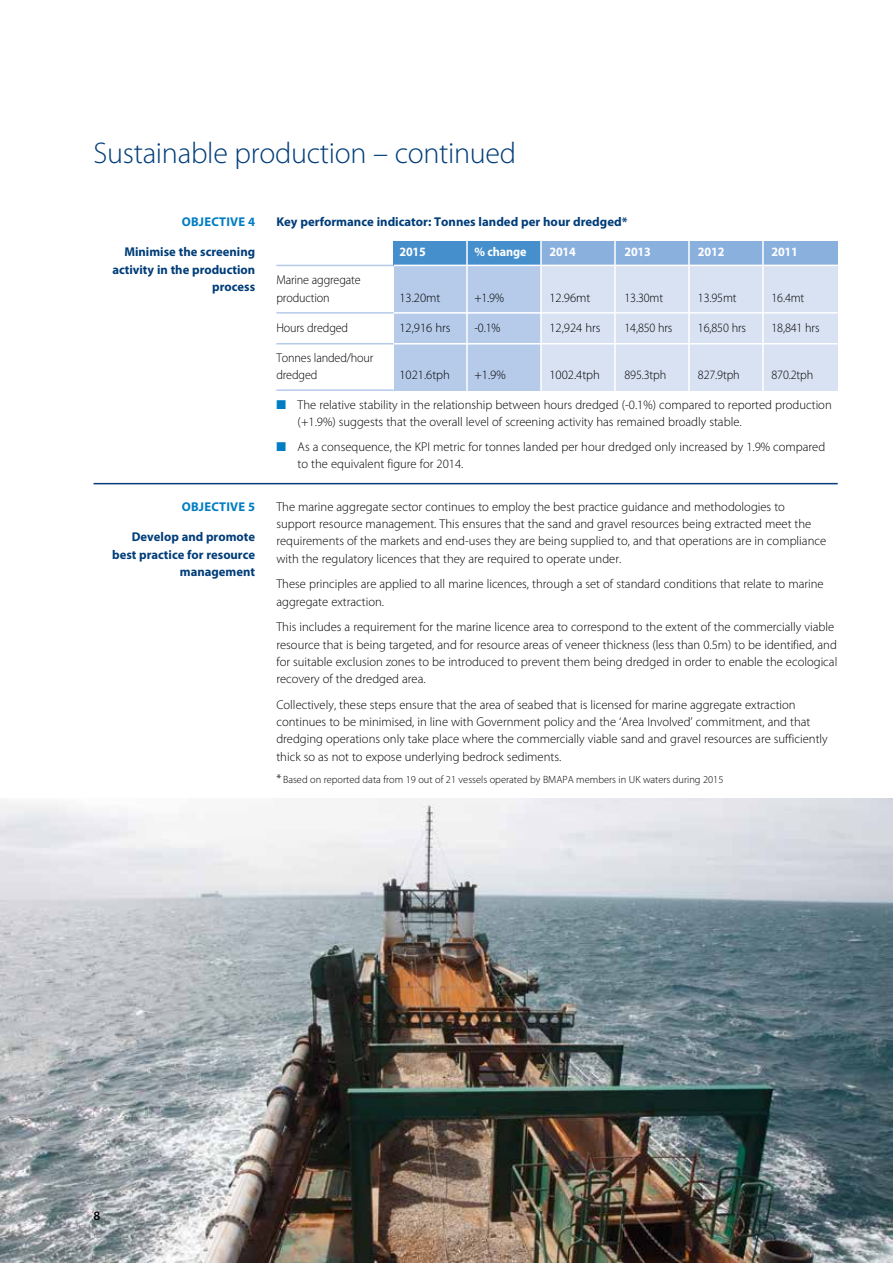
<style>
.page{position:relative;width:893px;height:1263px;background:#fff}
.page>*{position:absolute;margin:0;border:0;box-sizing:border-box;transform-origin:0 0}
.t1{font:300 30px "Myriad Pro";letter-spacing:-.01em;color:#003d79}
.t2{font:300 12.75px/17.2px "Myriad Pro";color:#000}
.t3{font:700 12.75px/17.2px "Myriad Pro";color:#003d79;text-align:right}
.t4{font:300 12.75px/17.2px "Myriad Pro";color:#000;scale:.95 1}
.t5{font:700 12.75px "Myriad Pro";letter-spacing:-.01em;color:#fff;scale:.95 1}
.t6{font:700 12.75px "Myriad Pro";letter-spacing:.02em;color:#007dc3}
.t7{font:600 12.75px "Myriad Pro";color:#000}
.t8{font:300 10.5px "Myriad Pro";color:#000}
.s1{color:#007dc3}
.s2{font-size:12.75px}
</style>
<div class="page">
<img style="left:0;top:798px;width:893px;height:465px">
<hr style="left:276px;top:389px;width:118px;height:2px;background:#b6cbea">
<hr style="left:276px;top:265px;width:562px;height:1px;background:#b6cbea">
<div style="left:394px;top:264px;width:148px;height:127px;background:#b6cbea"></div>
<div style="left:541px;top:263px;width:297px;height:128px;background:#d8e2f3"></div>
<div style="left:394px;top:241px;width:170px;height:24px;background:#458fcc"></div>
<div style="left:541px;top:241px;width:297px;height:24px;background:#8ab0dd"></div>
<hr style="left:276px;top:312px;width:118px;height:2px;background:#b6cbea">
<hr style="left:276px;top:343px;width:118px;height:1px;background:#b6cbea">
<hr style="left:394px;top:312px;width:444px;height:2px;background:#fff">
<hr style="left:394px;top:265px;width:444px;height:1px;background:#fff">
<hr style="left:394px;top:343px;width:444px;height:1px;background:#fff">
<hr style="left:94px;top:483px;width:744px;height:1px;background:#003d79">
<hr style="left:762px;top:228px;width:2px;height:168px;background:#fff">
<hr style="left:688px;top:228px;width:2px;height:169px;background:#fff">
<hr style="left:614px;top:229px;width:2px;height:168px;background:#fff">
<hr style="left:540px;top:229px;width:2px;height:168px;background:#fff">
<hr style="left:466px;top:229px;width:2px;height:167px;background:#fff">
<h1 class="t1" style="left:94px;top:135px;width:424px">Sustainable production – continued</h1>
<p class="t6" style="left:182px;top:214px;width:75px">OBJECTIVE 4</p>
<p class="t3" style="left:112px;top:243px;width:144px">Minimise the screening activity in the production process</p>
<p class="t6" style="left:182px;top:499px;width:75px">OBJECTIVE 5</p>
<p class="t3" style="left:112px;top:528px;width:145px">Develop and promote best practice for resource management</p>
<p class="t3" style="left:276px;top:213px;width:353px">Key performance indicator: Tonnes landed per hour dredged*</p>
<p class="t5" style="left:399px;top:244px;width:29px">2015</p>
<p class="t5" style="left:474px;top:244px;width:56px">% change</p>
<p class="t5" style="left:549px;top:244px;width:29px">2014</p>
<p class="t5" style="left:624px;top:244px;width:29px">2013</p>
<p class="t5" style="left:698px;top:244px;width:29px">2012</p>
<p class="t5" style="left:771px;top:244px;width:29px">2011</p>
<p class="t4" style="left:276px;top:271px;width:90px">Marine aggregate production</p>
<p class="t2" style="left:399px;top:289px;width:43px">13.20mt</p>
<p class="t4" style="left:474px;top:289px;width:33px">+1.9%</p>
<p class="t2" style="left:549px;top:289px;width:43px">12.96mt</p>
<p class="t4" style="left:624px;top:289px;width:42px">13.30mt</p>
<p class="t4" style="left:698px;top:289px;width:42px">13.95mt</p>
<p class="t4" style="left:771px;top:289px;width:36px">16.4mt</p>
<p class="t4" style="left:276px;top:319px;width:77px">Hours dredged</p>
<p class="t2" style="left:399px;top:319px;width:53px">12,916 hrs</p>
<p class="t4" style="left:474px;top:319px;width:29px">-0.1%</p>
<p class="t2" style="left:549px;top:319px;width:53px">12,924 hrs</p>
<p class="t4" style="left:624px;top:319px;width:52px">14,850 hrs</p>
<p class="t4" style="left:698px;top:319px;width:52px">16,850 hrs</p>
<p class="t4" style="left:771px;top:319px;width:52px">18,841 hrs</p>
<p class="t4" style="left:276px;top:349px;width:104px">Tonnes landed/hour dredged</p>
<p class="t2" style="left:399px;top:366px;width:52px">1021.6tph</p>
<p class="t2" style="left:474px;top:366px;width:33px">+1.9%</p>
<p class="t2" style="left:549px;top:366px;width:52px">1002.4tph</p>
<p class="t4" style="left:624px;top:366px;width:46px">895.3tph</p>
<p class="t4" style="left:698px;top:366px;width:46px">827.9tph</p>
<p class="t4" style="left:771px;top:366px;width:46px">870.2tph</p>
<p class="t2" style="left:298px;top:396px;width:536px;text-indent:-21px"><span class="s1">■</span> The relative stability in the relationship between hours dredged (-0.1%) compared to reported production (+1.9%) suggests that the overall level of screening activity has remained broadly stable.</p>
<p class="t2" style="left:298px;top:438px;width:529px;text-indent:-21px"><span class="s1">■</span> As a consequence, the KPI metric for tonnes landed per hour dredged only increased by 1.9% compared to the equivalent figure for 2014.</p>
<p class="t2" style="left:276px;top:498px;width:551px">The marine aggregate sector continues to employ the best practice guidance and methodologies to support resource management. This ensures that the sand and gravel resources being extracted meet the requirements of the markets and end-uses they are being supplied to, and that operations are in compliance with the regulatory licences that they are required to operate under.</p>
<p class="t2" style="left:276px;top:575px;width:549px">These principles are applied to all marine licences, through a set of standard conditions that relate to marine aggregate extraction.</p>
<p class="t2" style="left:276px;top:618px;width:562px">This includes a requirement for the marine licence area to correspond to the extent of the commercially viable resource that is being targeted, and for resource areas of veneer thickness (less than 0.5m) to be identified, and for suitable exclusion zones to be introduced to prevent them being dredged in order to enable the ecological recovery of the dredged area.</p>
<p class="t2" style="left:276px;top:696px;width:553px">Collectively, these steps ensure that the area of seabed that is licensed for marine aggregate extraction continues to be minimised, in line with Government policy and the ‘Area Involved’ commitment, and that dredging operations only take place where the commercially viable sand and gravel resources are sufficiently thick so as not to expose underlying bedrock sediments.</p>
<p class="t8" style="left:276px;top:773px;width:448px"><span class="s2">*</span> Based on reported data from 19 out of 21 vessels operated by BMAPA members in UK waters during 2015</p>
<p class="t7" style="left:94px;top:1208px;width:8px">8</p>
</div>
